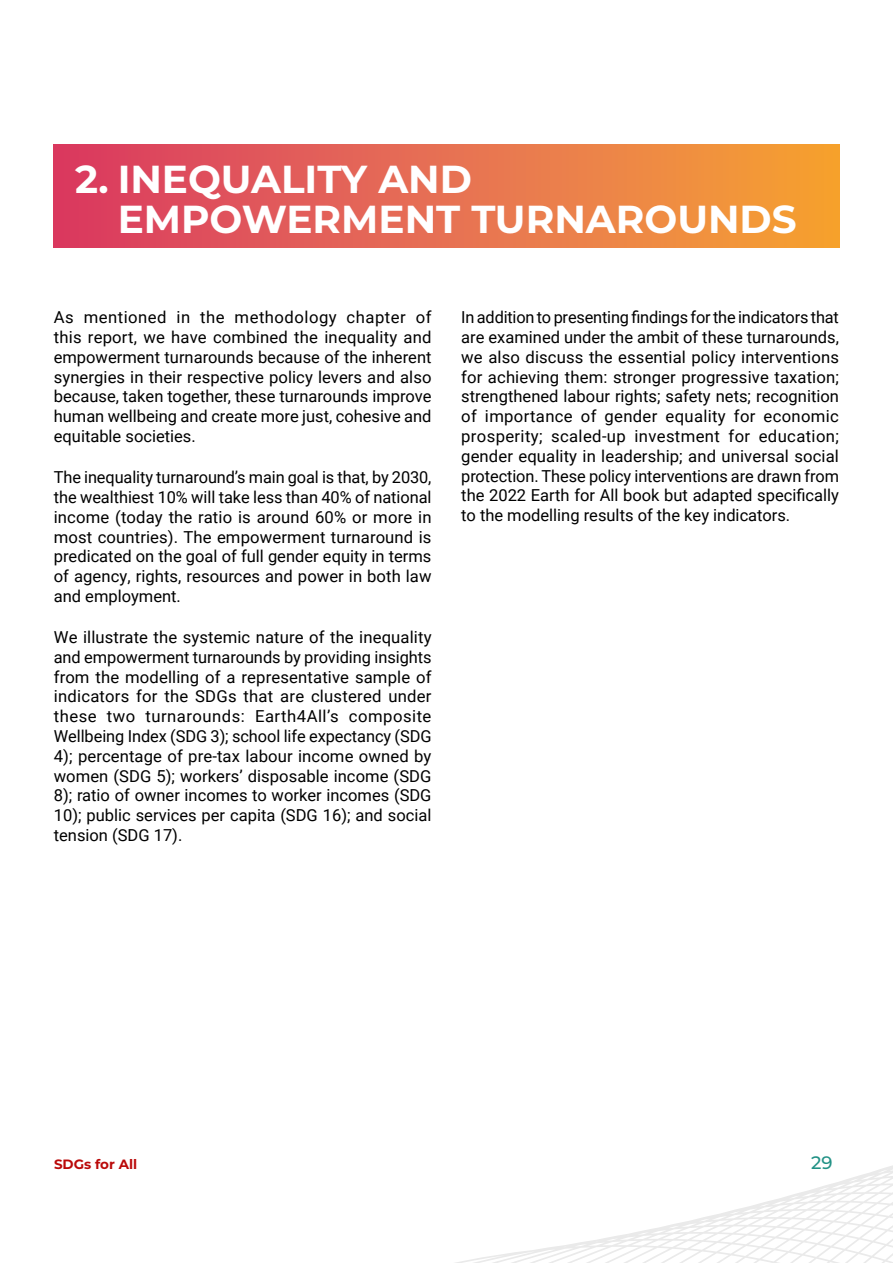
<style>
.page{position:relative;width:893px;height:1263px;background:#fff}
.page>*{position:absolute;margin:0;border:0;box-sizing:border-box;transform-origin:0 0}
.t1{font:700 39px/39.6px "Montserrat";color:#fff}
.t2{font:500 18px "Montserrat";color:#229286}
.t3{font:16.5px/19.8px "Roboto";color:#000;text-align:justify}
.t4{font:700 13.5px "Montserrat";color:#ba0909}
</style>
<div class="page">
<svg style="left:455px;top:1165px;width:438px;height:98px"></svg>
<div style="left:54px;top:145px;width:785px;height:102px;background:linear-gradient(to right,#d93b67,#f5a437)"></div>
<h1 class="t1" style="left:118px;top:157px;width:680px;text-indent:-43px">2. INEQUALITY AND<br>EMPOWERMENT TURNAROUNDS</h1>
<p class="t3" style="left:54px;top:307px;width:379px">As mentioned in the methodology chapter of this report, we have combined the inequality and empowerment turnarounds because of the inherent synergies in their respective policy levers and also because, taken together, these turnarounds improve human wellbeing and create more just, cohesive and equitable societies.</p>
<p class="t3" style="left:54px;top:467px;width:379px">The inequality turnaround’s main goal is that, by 2030, the wealthiest 10% will take less than 40% of national income (today the ratio is around 60% or more in most countries). The empowerment turnaround is predicated on the goal of full gender equity in terms of agency, rights, resources and power in both law and employment.</p>
<p class="t3" style="left:54px;top:627px;width:379px">We illustrate the systemic nature of the inequality and empowerment turnarounds by providing insights from the modelling of a representative sample of indicators for the SDGs that are clustered under these two turnarounds: Earth4All’s composite Wellbeing Index (SDG 3); school life expectancy (SDG 4); percentage of pre-tax labour income owned by women (SDG 5); workers’ disposable income (SDG 8); ratio of owner incomes to worker incomes (SDG 10); public services per capita (SDG 16); and social tension (SDG 17).</p>
<p class="t3" style="left:461px;top:307px;width:379px">In addition to presenting findings for the indicators that are examined under the ambit of these turnarounds, we also discuss the essential policy interventions for achieving them: stronger progressive taxation; strengthened labour rights; safety nets; recognition of importance of gender equality for economic prosperity; scaled-up investment for education; gender equality in leadership; and universal social protection. These policy interventions are drawn from the 2022 Earth for All book but adapted specifically to the modelling results of the key indicators.</p>
<p class="t4" style="left:54px;top:1155px;width:85px">SDGs for All</p>
<p class="t2" style="left:811px;top:1150px;width:23px">29</p>
</div>
